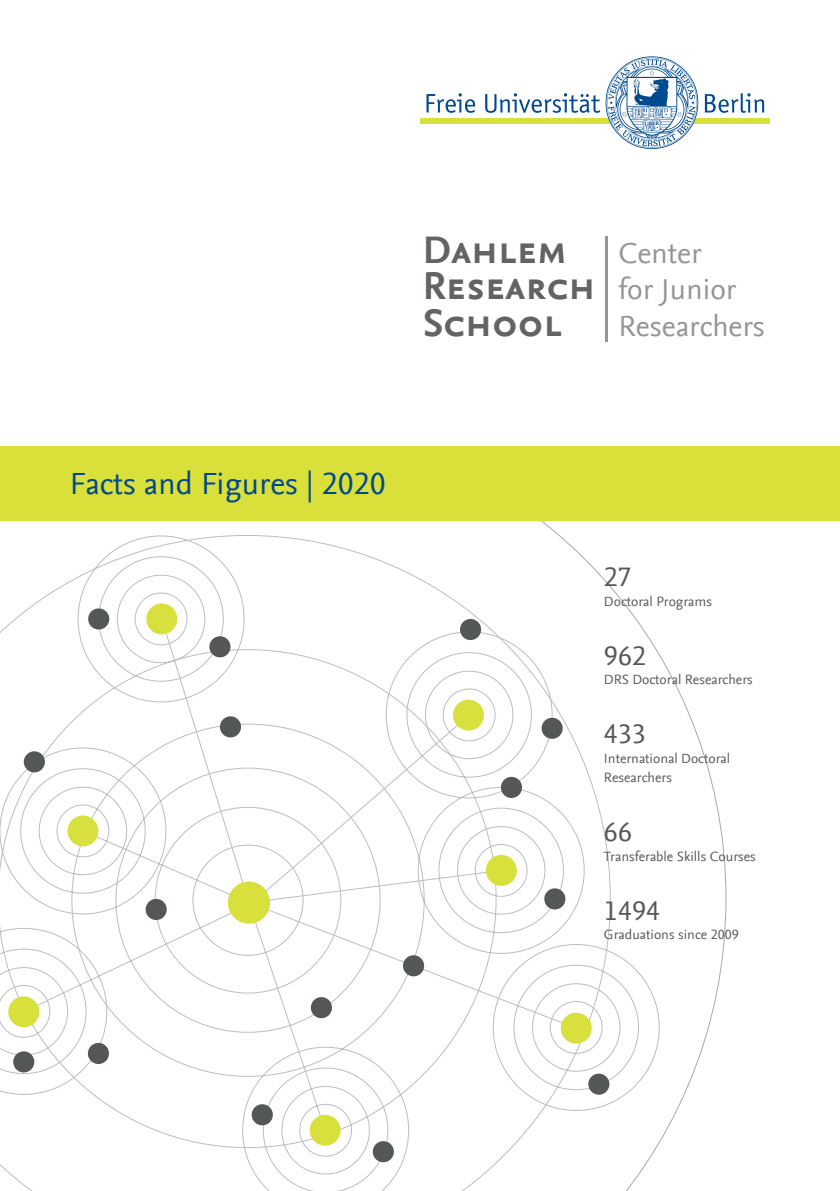
<style>
.page{position:relative;width:840px;height:1191px;background:#fff}
.page>*{position:absolute;margin:0;border:0;box-sizing:border-box;transform-origin:0 0}
.t1{font:40.2px/36.2px "Nexus Sans Bold SC";color:#616465}
.t2{font:32px "Nexus Sans TF";color:#01488f}
.t3{font:30.2px/36.2px "Nexus Sans";color:#939598}
.t4{font:28px "Nexus Sans TF";color:#57585a}
.t5{font:14px/19.6px "Nexus Sans TF";color:#57585a}
</style>
<div class="page">
<svg style="left:426px;top:93px;width:49px;height:20px"></svg>
<svg style="left:704px;top:93px;width:59px;height:20px"></svg>
<div style="left:420px;top:118px;width:349px;height:5px;background:#d8e03d"></div>
<svg style="left:485px;top:56px;width:212px;height:93px"></svg>
<hr style="left:605px;top:236px;width:2px;height:106px;background:#939598">
<svg style="left:0;top:535px;width:659px;height:656px"></svg>
<div style="left:228px;top:881px;width:42px;height:42px;background:#d8e03d;border-radius:50%"></div>
<div style="left:67px;top:815px;width:31px;height:31px;background:#d8e03d;border-radius:50%"></div>
<div style="left:8px;top:996px;width:31px;height:31px;background:#d8e03d;border-radius:50%"></div>
<div style="left:309px;top:1114px;width:31px;height:31px;background:#d8e03d;border-radius:50%"></div>
<div style="left:145px;top:899px;width:22px;height:21px;background:#535758;border-radius:50%"></div>
<div style="left:311px;top:997px;width:21px;height:21px;background:#535758;border-radius:50%"></div>
<div style="left:403px;top:955px;width:21px;height:21px;background:#535758;border-radius:50%"></div>
<div style="left:588px;top:1073px;width:21px;height:21px;background:#535758;border-radius:50%"></div>
<div style="left:372px;top:1141px;width:21px;height:21px;background:#535758;border-radius:50%"></div>
<div style="left:13px;top:1051px;width:21px;height:21px;background:#535758;border-radius:50%"></div>
<div style="left:251px;top:1104px;width:22px;height:21px;background:#535758;border-radius:50%"></div>
<div style="left:220px;top:716px;width:21px;height:21px;background:#535758;border-radius:50%"></div>
<div style="left:459px;top:619px;width:22px;height:21px;background:#535758;border-radius:50%"></div>
<div style="left:500px;top:777px;width:21px;height:21px;background:#535758;border-radius:50%"></div>
<div style="left:544px;top:888px;width:21px;height:21px;background:#535758;border-radius:50%"></div>
<div style="left:88px;top:608px;width:21px;height:21px;background:#535758;border-radius:50%"></div>
<div style="left:209px;top:636px;width:21px;height:21px;background:#535758;border-radius:50%"></div>
<div style="left:24px;top:751px;width:21px;height:21px;background:#535758;border-radius:50%"></div>
<div style="left:541px;top:717px;width:21px;height:22px;background:#535758;border-radius:50%"></div>
<div style="left:452px;top:699px;width:31px;height:31px;background:#d8e03d;border-radius:50%"></div>
<div style="left:146px;top:603px;width:31px;height:31px;background:#d8e03d;border-radius:50%"></div>
<div style="left:88px;top:1043px;width:21px;height:21px;background:#535758;border-radius:50%"></div>
<div style="left:485px;top:855px;width:31px;height:31px;background:#d8e03d;border-radius:50%"></div>
<div style="left:560px;top:1012px;width:31px;height:31px;background:#d8e03d;border-radius:50%"></div>
<div style="left:0;top:446px;width:839px;height:75px;background:#d8e039"></div>
<h1 class="t1" style="left:422px;top:232px;width:174px">Dahlem<br>Research<br>School</h1>
<h3 class="t3" style="left:618px;top:235px;width:148px">Center<br>for Junior<br>Researchers</h3>
<h2 class="t2" style="left:70px;top:465px;width:317px">Facts and Figures | 2020</h2>
<h3 class="t4" style="left:603px;top:561px;width:29px">27</h3>
<p class="t5" style="left:603px;top:591px;width:109px">Doctoral Programs</p>
<h3 class="t4" style="left:603px;top:639px;width:43px">962</h3>
<p class="t5" style="left:603px;top:670px;width:150px">DRS Doctoral Researchers</p>
<h3 class="t4" style="left:603px;top:718px;width:43px">433</h3>
<p class="t5" style="left:603px;top:748px;width:128px">International Doctoral<br>Researchers</p>
<h3 class="t4" style="left:603px;top:816px;width:29px">66</h3>
<p class="t5" style="left:603px;top:846px;width:153px">Transferable Skills Courses</p>
<h3 class="t4" style="left:603px;top:894px;width:57px">1494</h3>
<p class="t5" style="left:603px;top:925px;width:136px">Graduations since 2009</p>
</div>
